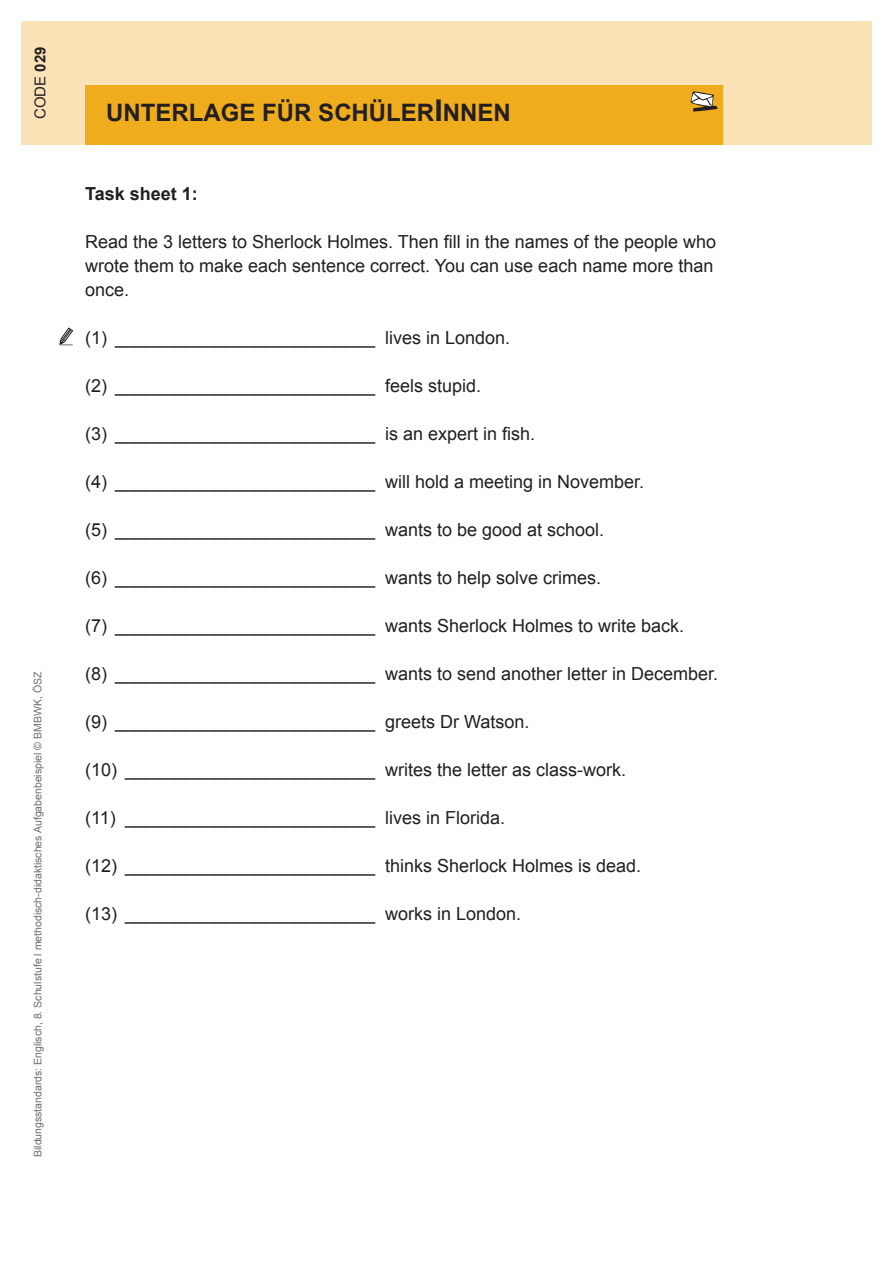
<style>
.page{position:relative;width:893px;height:1263px;background:#fff}
.page>*{position:absolute;margin:0;border:0;box-sizing:border-box;transform-origin:0 0}
.t1{font:700 24px "Arial";color:#231f20}
.t2{font:18px/24px "Arial";color:#231f20}
.t3{font:700 18px "Arial";color:#231f20}
.t4{font:15px "Arial";color:#231f20}
.t5{font:10.5px "Arial";color:#6c6d70}
.s1{font-weight:700}
.s2{font-size:30px}
</style>
<div class="page">
<div style="left:21px;top:21px;width:851px;height:123px;background:#fae2b7"></div>
<div style="left:85px;top:85px;width:638px;height:60px;background:#efac1c"></div>
<svg style="left:690px;top:91px;width:28px;height:21px"></svg>
<svg style="left:59px;top:327px;width:15px;height:19px"></svg>
<p class="t4" style="left:31px;top:119px;width:74px;rotate:-90deg">CODE <span class="s1">029</span></p>
<p class="t5" style="left:31px;top:1157px;width:487px;rotate:-90deg">Bildungsstandards: Englisch, 8. Schulstufe l methodisch-didaktisches Aufgabenbeispiel © BMBWK, ÖSZ</p>
<h1 class="t1" style="left:106px;top:97px;width:406px">UNTERLAGE FÜR SCHÜLER<span class="s2">I</span>NNEN</h1>
<p class="t3" style="left:85px;top:182px;width:114px">Task sheet 1:</p>
<p class="t2" style="left:85px;top:230px;width:632px">Read the 3 letters to Sherlock Holmes. Then fill in the names of the people who wrote them to make each sentence correct. You can use each name more than once.</p>
<p class="t2" style="left:85px;top:326px;width:427px">(1) __________________________ lives in London.</p>
<p class="t2" style="left:85px;top:374px;width:398px">(2) __________________________ feels stupid.</p>
<p class="t2" style="left:85px;top:422px;width:452px">(3) __________________________ is an expert in fish.</p>
<p class="t2" style="left:85px;top:470px;width:561px">(4) __________________________ will hold a meeting in November.</p>
<p class="t2" style="left:85px;top:518px;width:521px">(5) __________________________ wants to be good at school.</p>
<p class="t2" style="left:85px;top:566px;width:518px">(6) __________________________ wants to help solve crimes.</p>
<p class="t2" style="left:85px;top:614px;width:601px">(7) __________________________ wants Sherlock Holmes to write back.</p>
<p class="t2" style="left:85px;top:662px;width:635px">(8) __________________________ wants to send another letter in December.</p>
<p class="t2" style="left:85px;top:710px;width:446px">(9) __________________________ greets Dr Watson.</p>
<p class="t2" style="left:85px;top:758px;width:543px">(10) _________________________ writes the letter as class-work.</p>
<p class="t2" style="left:85px;top:806px;width:422px">(11) _________________________ lives in Florida.</p>
<p class="t2" style="left:85px;top:854px;width:558px">(12) _________________________ thinks Sherlock Holmes is dead.</p>
<p class="t2" style="left:85px;top:902px;width:438px">(13) _________________________ works in London.</p>
</div>
